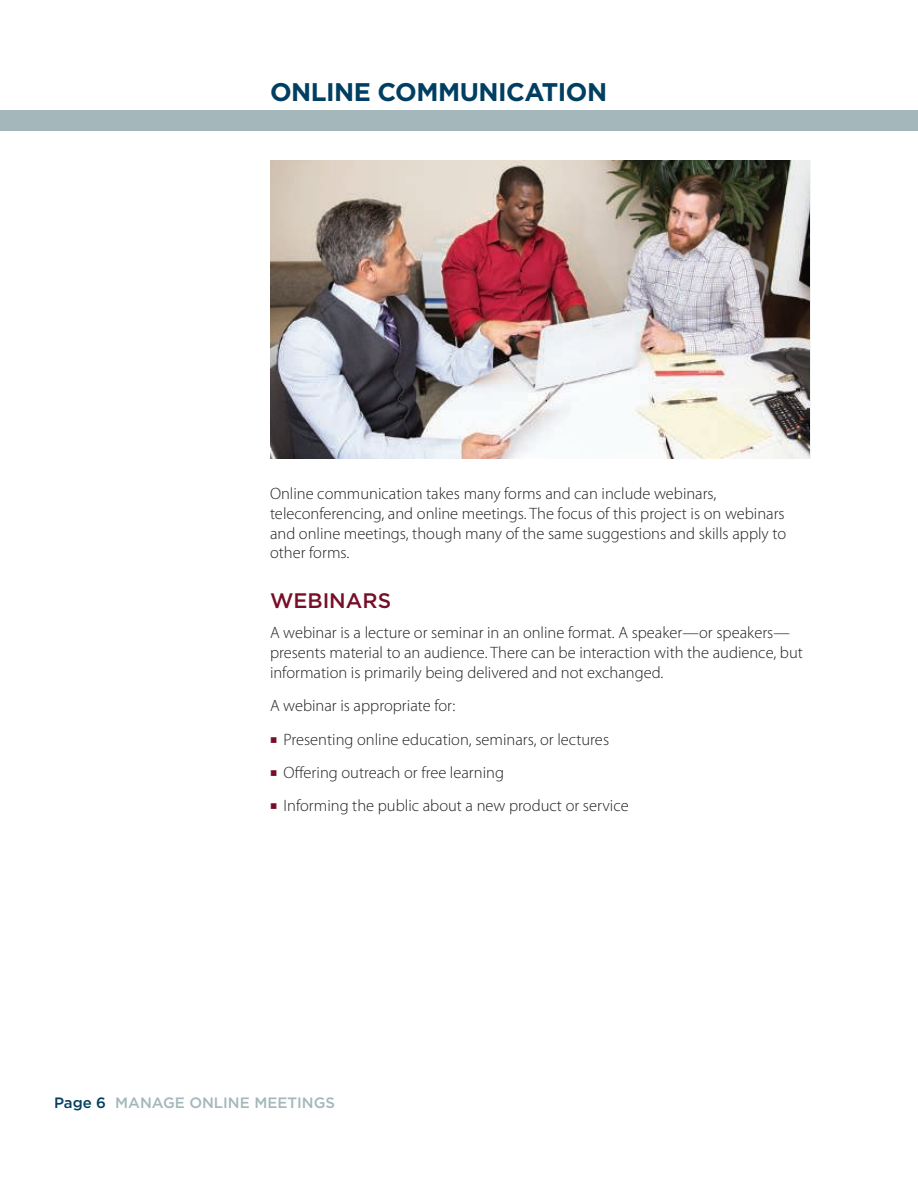
<style>
.page{position:relative;width:918px;height:1188px;background:#fff}
.page>*{position:absolute;margin:0;border:0;box-sizing:border-box;transform-origin:0 0}
.t1{font:700 25.5px "Gotham";letter-spacing:-.02em;color:#003f61}
.t2{font:500 21px "Gotham";color:#770e28}
.t3{font:300 16.5px/19.8px "Myriad Pro";color:#231f20}
.t4{font:500 15px "Gotham";color:#a4b7ba}
.s1{font-family:"Minion Pro";font-weight:700;font-stretch:condensed;font-size:19.5px;color:#770e28}
.s2{color:#003f61}
</style>
<div class="page">
<div style="left:0;top:111px;width:918px;height:20px;background:#a4b7ba"></div>
<img style="left:270px;top:160px;width:540px;height:299px">
<h1 class="t1" style="left:270px;top:81px;width:339px">ONLINE COMMUNICATION</h1>
<p class="t3" style="left:270px;top:485px;width:518px">Online communication takes many forms and can include webinars, teleconferencing, and online meetings. The focus of this project is on webinars and online meetings, though many of the same suggestions and skills apply to other forms.</p>
<p class="t2" style="left:270px;top:591px;width:123px">WEBINARS</p>
<p class="t3" style="left:270px;top:624px;width:534px">A webinar is a lecture or seminar in an online format. A speaker—or speakers— presents material to an audience. There can be interaction with the audience, but information is primarily being delivered and not exchanged.</p>
<p class="t3" style="left:270px;top:697px;width:187px">A webinar is appropriate for:</p>
<p class="t3" style="left:270px;top:731px;width:341px"><span class="s1">■</span> Presenting online education, seminars, or lectures</p>
<p class="t3" style="left:270px;top:764px;width:236px"><span class="s1">■</span> Offering outreach or free learning</p>
<p class="t3" style="left:270px;top:797px;width:360px"><span class="s1">■</span> Informing the public about a new product or service</p>
<p class="t4" style="left:54px;top:1096px;width:283px"><span class="s2">Page 6</span> MANAGE ONLINE MEETINGS</p>
</div>
